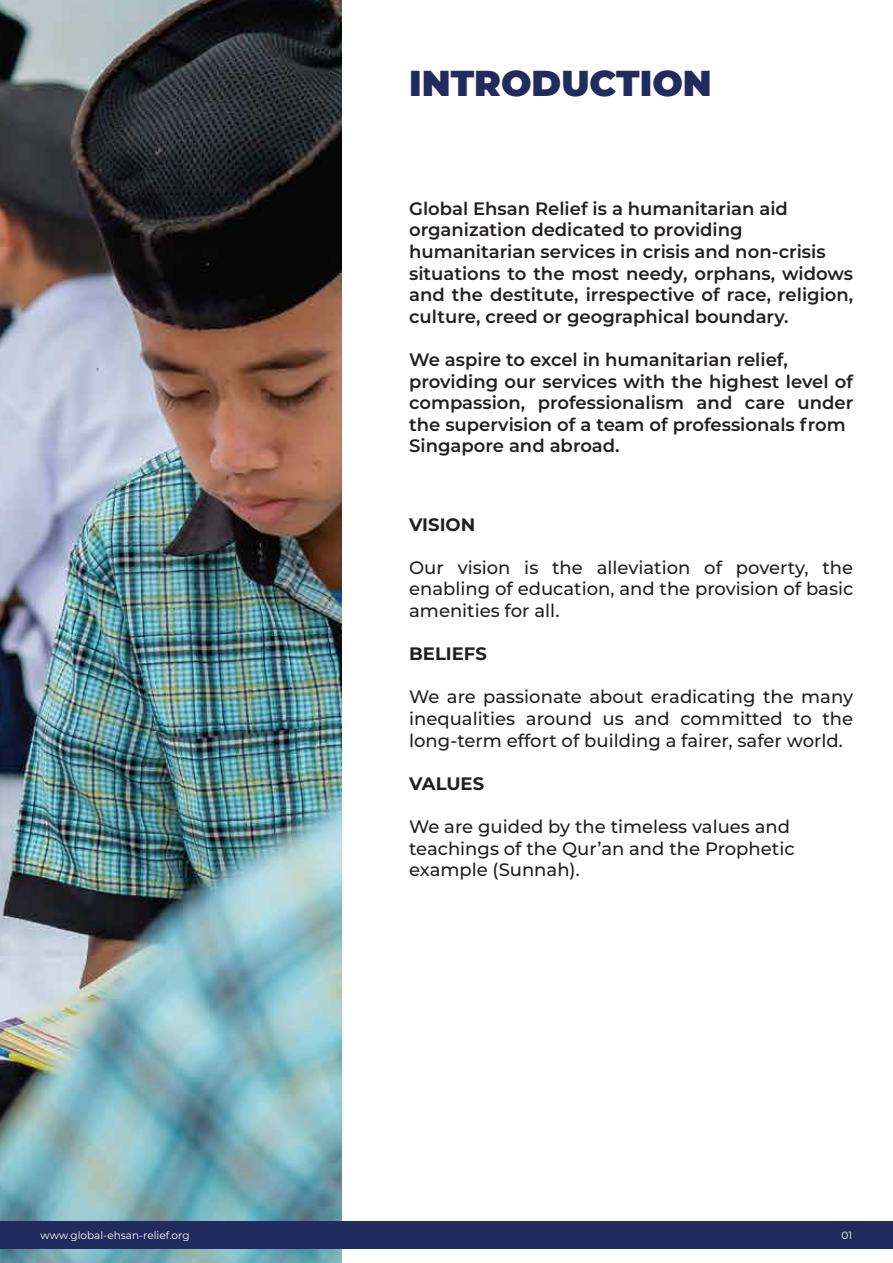
<style>
.page{position:relative;width:893px;height:1263px;background:#fff}
.page>*{position:absolute;margin:0;border:0;box-sizing:border-box;transform-origin:0 0}
.t1{font:900 36px "Montserrat";color:#212b5d}
.t2{font:600 18px/21.6px "Montserrat";color:#231f20}
.t3{font:500 18px/21.6px "Montserrat";color:#231f20;text-align:justify}
.t4{font:700 18px "Montserrat";color:#231f20}
.t5{font:10.5px "Montserrat";color:#fff}
</style>
<div class="page">
<img style="left:0;top:0;width:342px;height:1263px">
<div style="left:0;top:1221px;width:893px;height:28px;background:#212b5d"></div>
<h1 class="t1" style="left:409px;top:56px;width:304px">INTRODUCTION</h1>
<p class="t2" style="left:409px;top:197px;width:446px">Global Ehsan Relief is a humanitarian aid organization dedicated to providing humanitarian services in crisis and non-crisis situations to the most needy, orphans, widows and the destitute, irrespective of race, religion, culture, creed or geographical boundary.</p>
<p class="t2" style="left:409px;top:348px;width:446px">We aspire to excel in humanitarian relief, providing our services with the highest level of compassion, professionalism and care under the supervision of a team of professionals from Singapore and abroad.</p>
<p class="t4" style="left:409px;top:511px;width:68px">VISION</p>
<p class="t3" style="left:409px;top:556px;width:446px">Our vision is the alleviation of poverty, the enabling of education, and the provision of basic amenities for all.</p>
<p class="t4" style="left:409px;top:641px;width:79px">BELIEFS</p>
<p class="t3" style="left:409px;top:685px;width:446px">We are passionate about eradicating the many inequalities around us and committed to the long-term effort of building a fairer, safer world.</p>
<p class="t4" style="left:409px;top:770px;width:76px">VALUES</p>
<p class="t3" style="left:409px;top:815px;width:387px;text-align:left">We are guided by the timeless values and teachings of the Qur’an and the Prophetic example (Sunnah).</p>
<p class="t5" style="left:41px;top:1228px;width:150px">www.global-ehsan-relief.org</p>
<p class="t5" style="left:842px;top:1228px;width:12px">01</p>
</div>
